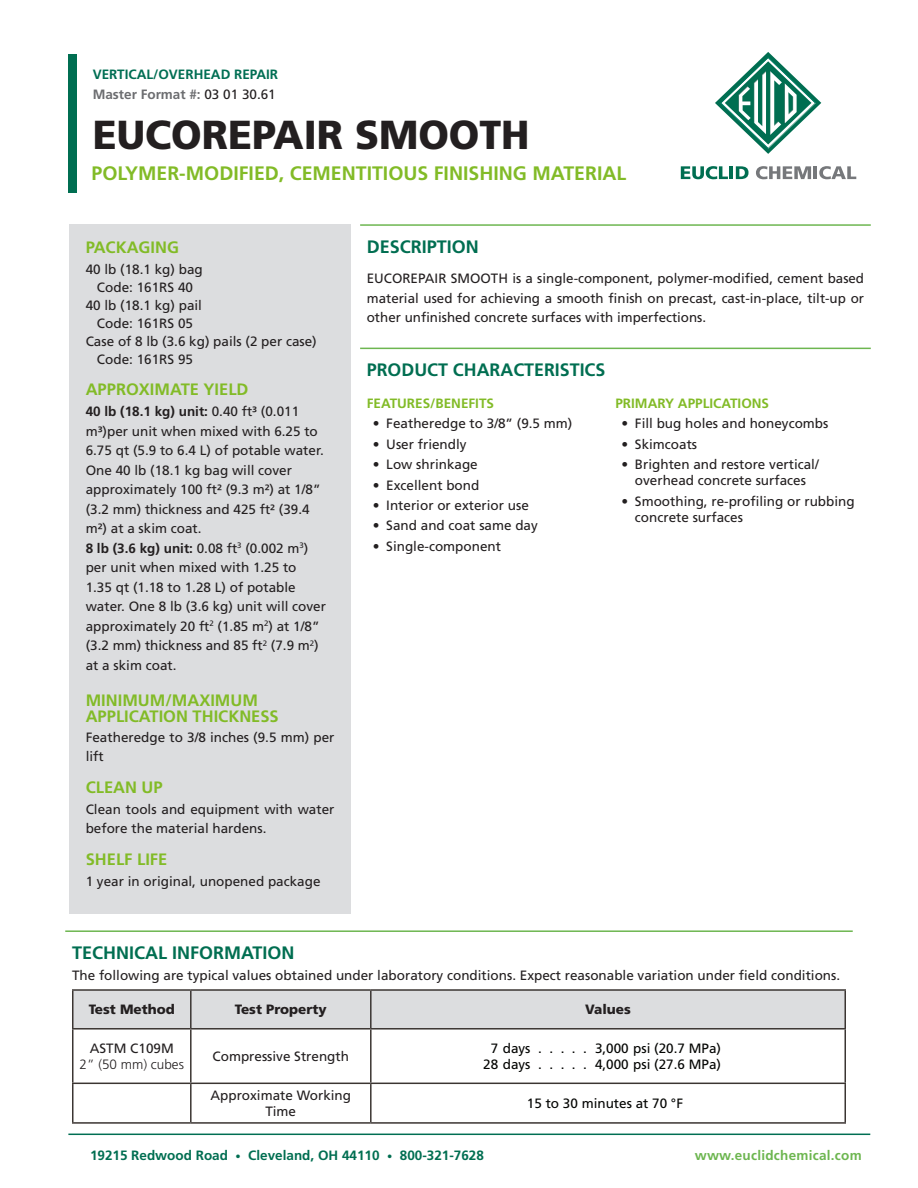
<style>
.page{position:relative;width:918px;height:1188px;background:#fff}
.page>*{position:absolute;margin:0;border:0;box-sizing:border-box;transform-origin:0 0}
.Title_-_Product_Name{font:900 40.5px "Frutiger LT Std";color:#231f20}
.Title_-_Product_Desc{font:700 19.5px "Frutiger LT Std";color:#82bb27}
.Dark_Green_Subheadin{font:700 18px "Frutiger LT Std";color:#006e51}
.Light_Green_-_Side_B{font:700 16.5px "Frutiger LT Std";color:#82bb27}
.Body_Copy{font:700 16.5px/16.5px "Frutiger LT Std";color:#82bb27}
.Body_Copy-2{font:13.5px/19.5px "Frutiger LT Std";color:#231f20}
.t1{font:13.5px "Frutiger LT Std";color:#040503}
.t2{font:700 13.5px "Frutiger LT Std";color:#006e51}
.Light_Green_Subheadi{font:700 13.5px "Frutiger LT Std";color:#82bb27}
.t3{font:900 13.5px "Frutiger LT Std";color:#231f20}
.Product_Type__Top{font:700 13.5px "Frutiger LT Std";color:#006e53}
.Body_Copy-3{font:700 13.5px "Frutiger LT Std";color:#6c6d70}
.t4{font:700 13.5px "Frutiger LT Std";letter-spacing:.02em;color:#6db650}
.t5{font:300 13.5px "Frutiger LT Std";color:#231f20}
.s1{font-weight:400;color:#231f20}
.s2{font-weight:700}
.s3{font-size:10.5px}
</style>
<div class="page">
<hr style="left:360px;top:224px;width:511px;height:2px;background:#6db650">
<hr style="left:360px;top:348px;width:511px;height:1px;background:#6db650">
<div style="left:69px;top:224px;width:282px;height:690px;background:#dcdddf"></div>
<hr style="left:65px;top:930px;width:788px;height:2px;background:#6db650">
<div style="left:74px;top:991px;width:770px;height:37px;background:#dcdddf"></div>
<hr style="left:72px;top:989px;width:119px;height:2px;background:#3b3532">
<hr style="left:72px;top:991px;width:2px;height:37px;background:#3b3532">
<hr style="left:191px;top:989px;width:180px;height:2px;background:#3b3532">
<hr style="left:190px;top:991px;width:2px;height:37px;background:#3b3532">
<hr style="left:371px;top:989px;width:475px;height:2px;background:#3b3532">
<hr style="left:370px;top:991px;width:2px;height:37px;background:#3b3532">
<hr style="left:844px;top:991px;width:2px;height:37px;background:#3b3532">
<hr style="left:72px;top:1028px;width:119px;height:2px;background:#3b3532">
<hr style="left:72px;top:1030px;width:2px;height:53px;background:#3b3532">
<hr style="left:191px;top:1028px;width:180px;height:2px;background:#3b3532">
<hr style="left:190px;top:1030px;width:2px;height:53px;background:#3b3532">
<hr style="left:371px;top:1028px;width:475px;height:2px;background:#3b3532">
<hr style="left:370px;top:1030px;width:2px;height:53px;background:#3b3532">
<hr style="left:844px;top:1030px;width:2px;height:53px;background:#3b3532">
<hr style="left:72px;top:1083px;width:119px;height:1px;background:#3b3532">
<hr style="left:72px;top:1084px;width:2px;height:38px;background:#3b3532">
<hr style="left:191px;top:1083px;width:180px;height:1px;background:#3b3532">
<hr style="left:190px;top:1084px;width:2px;height:38px;background:#3b3532">
<hr style="left:371px;top:1083px;width:475px;height:1px;background:#3b3532">
<hr style="left:370px;top:1084px;width:2px;height:38px;background:#3b3532">
<hr style="left:844px;top:1084px;width:2px;height:38px;background:#3b3532">
<hr style="left:72px;top:1122px;width:119px;height:2px;background:#3b3532">
<hr style="left:191px;top:1122px;width:180px;height:2px;background:#3b3532">
<hr style="left:371px;top:1122px;width:475px;height:2px;background:#3b3532">
<svg style="left:715px;top:52px;width:106px;height:102px"></svg>
<svg style="left:681px;top:166px;width:68px;height:13px"></svg>
<svg style="left:756px;top:166px;width:100px;height:13px"></svg>
<div style="left:68px;top:54px;width:8px;height:139px;background:#006e51"></div>
<hr style="left:68px;top:1134px;width:802px;height:1px;background:#006e53">
<p class="Product_Type__Top" style="left:93px;top:66px;width:187px">VERTICAL/OVERHEAD REPAIR</p>
<p class="Body_Copy-3" style="left:93px;top:87px;width:185px">Master Format #: <span class="s1">03 01 30.61</span></p>
<p class="Title_-_Product_Name" style="left:93px;top:110px;width:438px">EUCOREPAIR SMOOTH</p>
<p class="Title_-_Product_Desc" style="left:92px;top:162px;width:536px">POLYMER-MODIFIED, CEMENTITIOUS FINISHING MATERIAL</p>
<p class="Light_Green_-_Side_B" style="left:86px;top:238px;width:95px">PACKAGING</p>
<p class="Body_Copy-2" style="left:86px;top:260px;width:119px">40 lb (18.1 kg) bag</p>
<p class="Body_Copy-2" style="left:97px;top:278px;width:98px">Code: 161RS 40</p>
<p class="Body_Copy-2" style="left:86px;top:296px;width:118px">40 lb (18.1 kg) pail</p>
<p class="Body_Copy-2" style="left:97px;top:314px;width:98px">Code: 161RS 05</p>
<p class="Body_Copy-2" style="left:86px;top:332px;width:233px">Case of 8 lb (3.6 kg) pails (2 per case)</p>
<p class="Body_Copy-2" style="left:97px;top:350px;width:98px">Code: 161RS 95</p>
<p class="Light_Green_-_Side_B" style="left:86px;top:380px;width:164px">APPROXIMATE YIELD</p>
<p class="Body_Copy-2" style="left:86px;top:402px;width:240px"><span class="s2">40 lb (18.1 kg) unit:</span> 0.40 ft³ (0.011 m³)per unit when mixed with 6.25 to<br>6.75 qt (5.9 to 6.4 L) of potable water.<br>One 40 lb (18.1 kg bag will cover approximately 100 ft² (9.3 m²) at 1/8” (3.2 mm) thickness and 425 ft² (39.4 m²) at a skim coat.</p>
<p class="Body_Copy-2" style="left:86px;top:539px;width:242px"><span class="s2">8 lb (3.6 kg) unit:</span> 0.08 ft<sup>3</sup> (0.002 m<sup>3</sup>) per unit when mixed with 1.25 to<br>1.35 qt (1.18 to 1.28 L) of potable water. One 8 lb (3.6 kg) unit will cover approximately 20 ft<sup>2</sup> (1.85 m<sup>2</sup>) at 1/8” (3.2 mm) thickness and 85 ft<sup>2</sup> (7.9 m<sup>2</sup>) at a skim coat.</p>
<p class="Body_Copy" style="left:86px;top:692px;width:195px">MINIMUM/MAXIMUM<br>APPLICATION THICKNESS</p>
<p class="Body_Copy-2" style="left:86px;top:728px;width:250px">Featheredge to 3/8 inches (9.5 mm) per lift</p>
<p class="Light_Green_-_Side_B" style="left:86px;top:778px;width:79px">CLEAN UP</p>
<p class="Body_Copy-2" style="left:86px;top:800px;width:250px">Clean tools and equipment with water before the material hardens.</p>
<p class="Light_Green_-_Side_B" style="left:86px;top:850px;width:83px">SHELF LIFE</p>
<p class="Body_Copy-2" style="left:86px;top:872px;width:236px">1 year in original, unopened package</p>
<p class="Dark_Green_Subheadin" style="left:367px;top:236px;width:114px">DESCRIPTION</p>
<p class="Body_Copy-2" style="left:367px;top:269px;width:499px;text-align:justify">EUCOREPAIR SMOOTH is a single-component, polymer-modified, cement based material used for achieving a smooth finish on precast, cast-in-place, tilt-up or other unfinished concrete surfaces with imperfections.</p>
<p class="Dark_Green_Subheadin" style="left:367px;top:359px;width:240px">PRODUCT CHARACTERISTICS</p>
<p class="Light_Green_Subheadi" style="left:367px;top:395px;width:129px">FEATURES/BENEFITS</p>
<p class="Body_Copy-2" style="left:373px;top:414px;width:201px">• Featheredge to 3/8” (9.5 mm)</p>
<p class="Body_Copy-2" style="left:373px;top:434px;width:95px">• User friendly</p>
<p class="Body_Copy-2" style="left:373px;top:455px;width:107px">• Low shrinkage</p>
<p class="Body_Copy-2" style="left:373px;top:475px;width:108px">• Excellent bond</p>
<p class="Body_Copy-2" style="left:373px;top:496px;width:158px">• Interior or exterior use</p>
<p class="Body_Copy-2" style="left:373px;top:516px;width:167px">• Sand and coat same day</p>
<p class="Body_Copy-2" style="left:373px;top:536px;width:130px">• Single-component</p>
<p class="Light_Green_Subheadi" style="left:615px;top:395px;width:155px">PRIMARY APPLICATIONS</p>
<p class="Body_Copy-2" style="left:621px;top:414px;width:209px">• Fill bug holes and honeycombs</p>
<p class="Body_Copy-2" style="left:621px;top:434px;width:77px">• Skimcoats</p>
<p class="Body_Copy-2" style="left:621px;top:456px;width:199px;line-height:16.2px;text-align:center">• Brighten and restore vertical/ overhead concrete surfaces</p>
<p class="Body_Copy-2" style="left:635px;top:493px;width:221px;line-height:16.2px;text-indent:-14px">• Smoothing, re-profiling or rubbing concrete surfaces</p>
<p class="Dark_Green_Subheadin" style="left:72px;top:942px;width:224px">TECHNICAL INFORMATION</p>
<p class="Body_Copy-2" style="left:72px;top:966px;width:770px">The following are typical values obtained under laboratory conditions. Expect reasonable variation under field conditions.</p>
<p class="t3" style="left:89px;top:1002px;width:88px">Test Method</p>
<p class="t3" style="left:235px;top:1002px;width:93px">Test Property</p>
<p class="t3" style="left:585px;top:1002px;width:47px">Values</p>
<p class="Body_Copy-2" style="left:90px;top:1039px;width:86px">ASTM C109M</p>
<p class="t5" style="left:80px;top:1057px;width:106px">2” (50 mm) cubes</p>
<p class="t1" style="left:491px;top:1040px;width:45px">7 days ......</p>
<p class="t1" style="left:595px;top:1040px;width:128px">3,000 psi (20.7 MPa)</p>
<p class="t1" style="left:483px;top:1057px;width:52px">28 days ......</p>
<p class="t1" style="left:595px;top:1057px;width:128px">4,000 psi (27.6 MPa)</p>
<p class="Body_Copy-2" style="left:213px;top:1047px;width:138px">Compressive Strength</p>
<p class="Body_Copy-2" style="left:210px;top:1087px;width:142px;line-height:16.2px;text-align:center">Approximate Working<br>Time</p>
<p class="t1" style="left:527px;top:1096px;width:158px">15 to 30 minutes at 70 °F</p>
<p class="t2" style="left:90px;top:1147px;width:395px">19215 Redwood Road <span class="s3">•</span> Cleveland, OH 44110 <span class="s3">•</span> 800-321-7628</p>
<p class="t4" style="left:695px;top:1147px;width:168px">www.euclidchemical.com</p>
</div>
